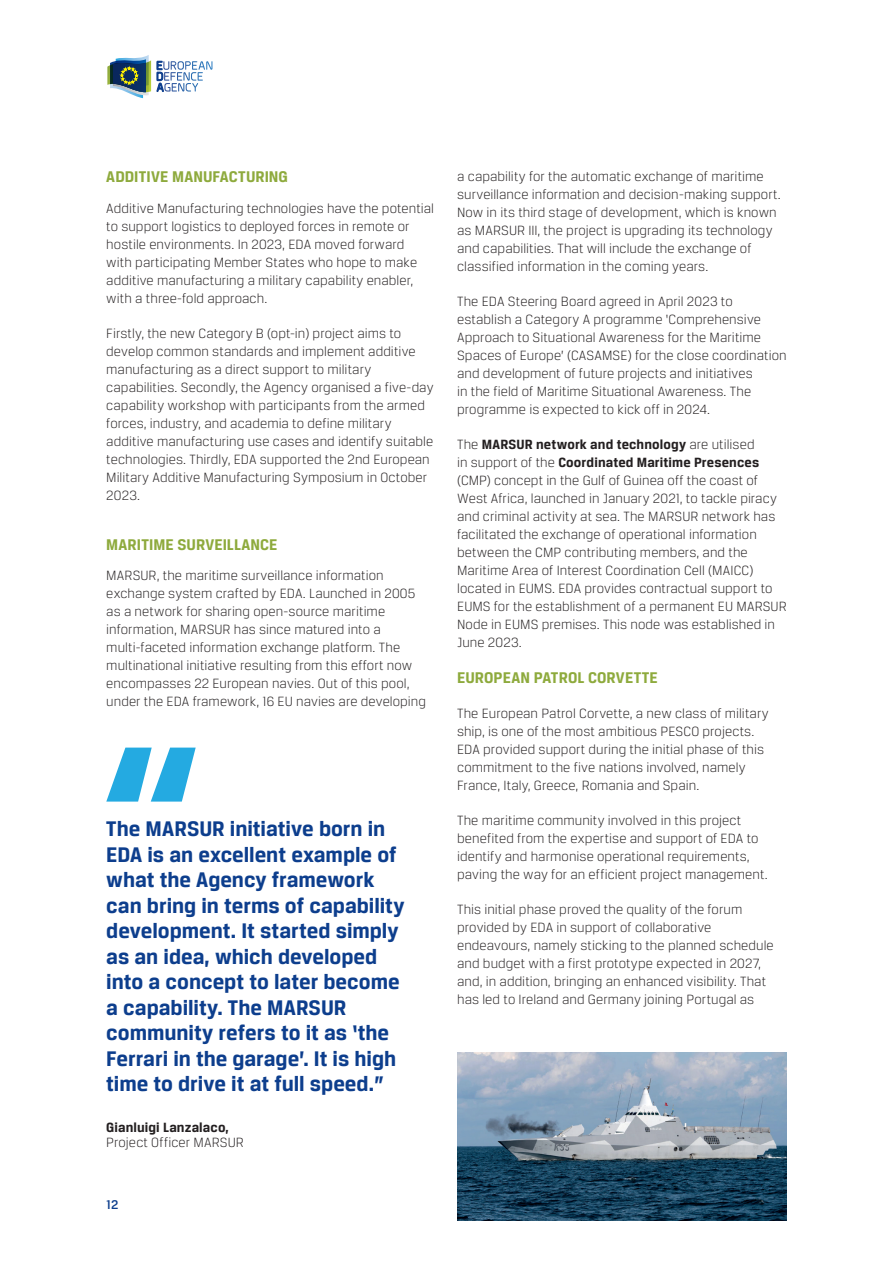
<style>
.page{position:relative;width:893px;height:1263px;background:#fff}
.page>*{position:absolute;margin:0;border:0;box-sizing:border-box;transform-origin:0 0}
.t1{font:700 22.5px/25.5px "Breuer Text";color:#0d3e8d}
.t2{font:700 16.5px "Breuer Text";letter-spacing:.005em;color:#8eaa3d}
.t3{font:300 14.25px/18px "Breuer Text";letter-spacing:.005em;color:#231f20}
.t4{font:700 14.25px "Breuer Text";letter-spacing:.01em;color:#231f20}
.t5{font:500 13.5px "Breuer Text";color:#0d3e8d}
.s1{font-style:italic}
.s2{font-weight:700}
</style>
<div class="page">
<svg style="left:107px;top:55px;width:44px;height:43px"></svg>
<svg style="left:157px;top:61px;width:55px;height:31px"></svg>
<img style="left:457px;top:1052px;width:330px;height:169px">
<svg style="left:106px;top:747px;width:90px;height:54px"></svg>
<p class="t2" style="left:106px;top:168px;width:183px">ADDITIVE MANUFACTURING</p>
<p class="t3" style="left:106px;top:199px;width:329px">Additive Manufacturing technologies have the potential to support logistics to deployed forces in remote or hostile environments. In 2023, EDA moved forward<br>with participating Member States who hope to make additive manufacturing a military capability enabler, with a three-fold approach.</p>
<p class="t3" style="left:106px;top:324px;width:329px">Firstly, the new Category B (opt-in) project aims to develop common standards and implement additive manufacturing as a direct support to military capabilities. Secondly, the Agency organised a five-day capability workshop with participants from the armed forces, industry, and academia to define military additive manufacturing use cases and identify suitable technologies. Thirdly, EDA supported the 2nd European Military Additive Manufacturing Symposium in October 2023.</p>
<p class="t2" style="left:106px;top:535px;width:173px">MARITIME SURVEILLANCE</p>
<p class="t3" style="left:106px;top:566px;width:321px">MARSUR, the maritime surveillance information exchange system crafted by EDA. Launched in 2005 as a network for sharing open-source maritime information, MARSUR has since matured into a multi-faceted information exchange platform. The multinational initiative resulting from this effort now encompasses 22 European navies. Out of this pool, under the EDA framework, 16 EU navies are developing</p>
<p class="t1" style="left:106px;top:816px;width:300px">The MARSUR initiative born in<br>EDA is an excellent example of what the Agency framework can bring in terms of capability development. It started simply as an idea, which developed into a concept to later become a capability. The MARSUR community refers to it as ‘the<br>Ferrari in the garage’. It is high time to drive it at full speed.<span class="s1">"</span></p>
<p class="t4" style="left:106px;top:1119px;width:124px">Gianluigi Lanzalaco,</p>
<p class="t3" style="left:106px;top:1133px;width:139px">Project Officer MARSUR</p>
<p class="t5" style="left:106px;top:1196px;width:13px">12</p>
<p class="t3" style="left:457px;top:167px;width:325px">a capability for the automatic exchange of maritime surveillance information and decision-making support.<br>Now in its third stage of development, which is known as MARSUR III, the project is upgrading its technology and capabilities. That will include the exchange of classified information in the coming years.</p>
<p class="t3" style="left:457px;top:292px;width:331px">The EDA Steering Board agreed in April 2023 to establish a Category A programme 'Comprehensive Approach to Situational Awareness for the Maritime Spaces of Europe’ (CASAMSE) for the close coordination and development of future projects and initiatives<br>in the field of Maritime Situational Awareness. The programme is expected to kick off in 2024.</p>
<p class="t3" style="left:457px;top:435px;width:331px">The <span class="s2">MARSUR network and technology</span> are utilised<br>in support of the <span class="s2">Coordinated Maritime Presences </span>(CMP) concept in the Gulf of Guinea off the coast of West Africa, launched in January 2021, to tackle piracy and criminal activity at sea. The MARSUR network has facilitated the exchange of operational information between the CMP contributing members, and the Maritime Area of Interest Coordination Cell (MAICC) located in EUMS. EDA provides contractual support to EUMS for the establishment of a permanent EU MARSUR Node in EUMS premises. This node was established in June 2023.</p>
<p class="t2" style="left:457px;top:669px;width:202px">EUROPEAN PATROL CORVETTE</p>
<p class="t3" style="left:457px;top:704px;width:313px">The European Patrol Corvette, a new class of military ship, is one of the most ambitious PESCO projects.<br>EDA provided support during the initial phase of this commitment to the five nations involved, namely France, Italy, Greece, Romania and Spain.</p>
<p class="t3" style="left:457px;top:811px;width:312px">The maritime community involved in this project benefited from the expertise and support of EDA to identify and harmonise operational requirements, paving the way for an efficient project management.</p>
<p class="t3" style="left:457px;top:900px;width:318px">This initial phase proved the quality of the forum provided by EDA in support of collaborative endeavours, namely sticking to the planned schedule and budget with a first prototype expected in 2027, and, in addition, bringing an enhanced visibility. That has led to Ireland and Germany joining Portugal as</p>
</div>
